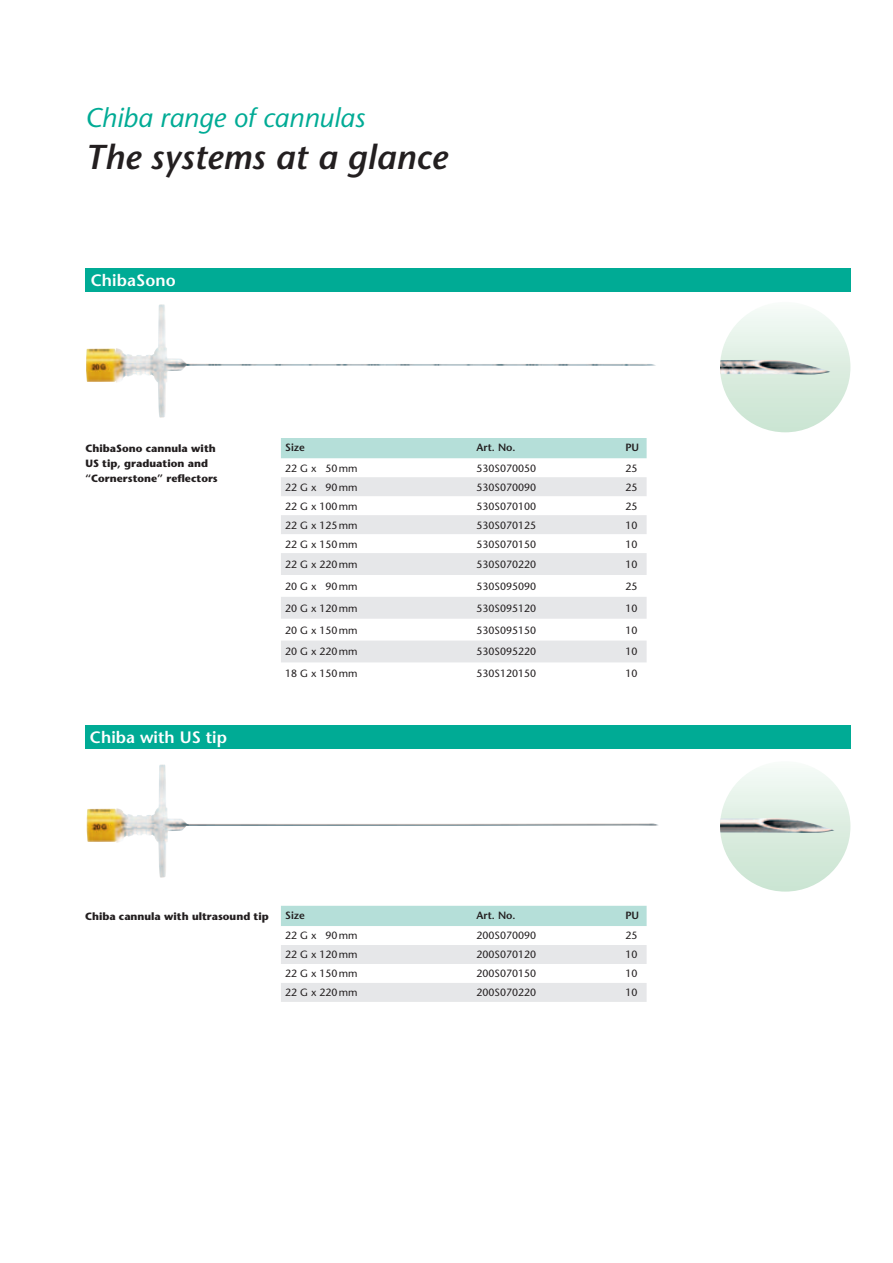
<style>
.page{position:relative;width:893px;height:1263px;background:#fff}
.page>*{position:absolute;margin:0;border:0;box-sizing:border-box;transform-origin:0 0}
.t1{font:italic 600 34.5px "Stone Sans";letter-spacing:.005em;color:#231f20}
.t2{font:italic 27px "Stone Sans";letter-spacing:.005em;color:#00ab95}
.t3{font:600 16.5px "Stone Sans";letter-spacing:.005em;color:#fff}
.t4{font:10.5px "Stone Sans";color:#231f20}
.t5{font:700 10.5px/15px "Stone Sans";letter-spacing:.005em;color:#231f20}
.t6{font:600 10.5px "Stone Sans";letter-spacing:.005em;color:#231f20}
</style>
<div class="page">
<div style="left:720px;top:761px;width:130px;height:130px;background:linear-gradient(to bottom,#f5fbf6,#c8e3d0);border-radius:50%"></div>
<img style="left:720px;top:818px;width:114px;height:15px">
<img style="left:86px;top:304px;width:570px;height:114px">
<img style="left:87px;top:764px;width:572px;height:114px">
<div style="left:720px;top:302px;width:130px;height:130px;background:linear-gradient(to bottom,#f5faf6,#c8e3cf);border-radius:50%"></div>
<img style="left:720px;top:360px;width:111px;height:14px">
<div style="left:85px;top:268px;width:765px;height:23px;background:#00ab95"></div>
<div style="left:281px;top:438px;width:366px;height:20px;background:#b5dfd9"></div>
<svg style="left:281px;top:477px;width:366px;height:185px;fill:#e6e7e9"></svg>
<div style="left:85px;top:725px;width:766px;height:23px;background:#00ab95"></div>
<div style="left:281px;top:906px;width:366px;height:20px;background:#b5dfd9"></div>
<svg style="left:281px;top:945px;width:366px;height:57px"></svg>
<h2 class="t2" style="left:85px;top:107px;width:281px">Chiba range of cannulas</h2>
<h1 class="t1" style="left:85px;top:143px;width:364px">The systems at a glance</h1>
<h3 class="t3" style="left:91px;top:274px;width:86px">ChibaSono</h3>
<p class="t5" style="left:85px;top:442px;width:134px">ChibaSono cannula with<br>US tip, graduation and “Cornerstone” reflectors</p>
<h3 class="t3" style="left:90px;top:731px;width:139px">Chiba with US tip</h3>
<p class="t6" style="left:285px;top:443px;width:21px">Size</p>
<p class="t6" style="left:477px;top:443px;width:41px">Art. No.</p>
<p class="t6" style="left:625px;top:443px;width:15px">PU</p>
<p class="t4" style="left:285px;top:464px;width:74px">22 G x 50 mm</p>
<p class="t4" style="left:476px;top:464px;width:61px">530S070050</p>
<p class="t4" style="left:625px;top:464px;width:14px">25</p>
<p class="t4" style="left:285px;top:483px;width:74px">22 G x 90 mm</p>
<p class="t4" style="left:476px;top:483px;width:61px">530S070090</p>
<p class="t4" style="left:625px;top:483px;width:14px">25</p>
<p class="t4" style="left:285px;top:502px;width:74px">22 G x 100 mm</p>
<p class="t4" style="left:476px;top:502px;width:61px">530S070100</p>
<p class="t4" style="left:625px;top:502px;width:14px">25</p>
<p class="t4" style="left:285px;top:521px;width:74px">22 G x 125 mm</p>
<p class="t4" style="left:476px;top:521px;width:61px">530S070125</p>
<p class="t4" style="left:625px;top:521px;width:14px">10</p>
<p class="t4" style="left:285px;top:540px;width:74px">22 G x 150 mm</p>
<p class="t4" style="left:476px;top:540px;width:61px">530S070150</p>
<p class="t4" style="left:625px;top:540px;width:14px">10</p>
<p class="t4" style="left:285px;top:560px;width:74px">22 G x 220 mm</p>
<p class="t4" style="left:476px;top:560px;width:61px">530S070220</p>
<p class="t4" style="left:625px;top:560px;width:14px">10</p>
<p class="t4" style="left:285px;top:582px;width:74px">20 G x 90 mm</p>
<p class="t4" style="left:476px;top:582px;width:61px">530S095090</p>
<p class="t4" style="left:625px;top:582px;width:14px">25</p>
<p class="t4" style="left:285px;top:604px;width:74px">20 G x 120 mm</p>
<p class="t4" style="left:476px;top:604px;width:61px">530S095120</p>
<p class="t4" style="left:625px;top:604px;width:14px">10</p>
<p class="t4" style="left:285px;top:626px;width:74px">20 G x 150 mm</p>
<p class="t4" style="left:476px;top:626px;width:61px">530S095150</p>
<p class="t4" style="left:625px;top:626px;width:14px">10</p>
<p class="t4" style="left:285px;top:648px;width:74px">20 G x 220 mm</p>
<p class="t4" style="left:476px;top:648px;width:61px">530S095220</p>
<p class="t4" style="left:625px;top:648px;width:14px">10</p>
<p class="t4" style="left:285px;top:670px;width:74px">18 G x 150 mm</p>
<p class="t4" style="left:476px;top:670px;width:61px">530S120150</p>
<p class="t4" style="left:625px;top:670px;width:14px">10</p>
<p class="t5" style="left:85px;top:910px;width:185px">Chiba cannula with ultrasound tip</p>
<p class="t6" style="left:285px;top:911px;width:21px">Size</p>
<p class="t6" style="left:477px;top:911px;width:41px">Art. No.</p>
<p class="t6" style="left:625px;top:911px;width:15px">PU</p>
<p class="t4" style="left:285px;top:932px;width:74px">22 G x 90 mm</p>
<p class="t4" style="left:476px;top:932px;width:61px">200S070090</p>
<p class="t4" style="left:625px;top:932px;width:14px">25</p>
<p class="t4" style="left:285px;top:951px;width:74px">22 G x 120 mm</p>
<p class="t4" style="left:476px;top:951px;width:61px">200S070120</p>
<p class="t4" style="left:625px;top:951px;width:14px">10</p>
<p class="t4" style="left:285px;top:970px;width:74px">22 G x 150 mm</p>
<p class="t4" style="left:476px;top:970px;width:61px">200S070150</p>
<p class="t4" style="left:625px;top:970px;width:14px">10</p>
<p class="t4" style="left:285px;top:989px;width:74px">22 G x 220 mm</p>
<p class="t4" style="left:476px;top:989px;width:61px">200S070220</p>
<p class="t4" style="left:625px;top:989px;width:14px">10</p>
</div>
